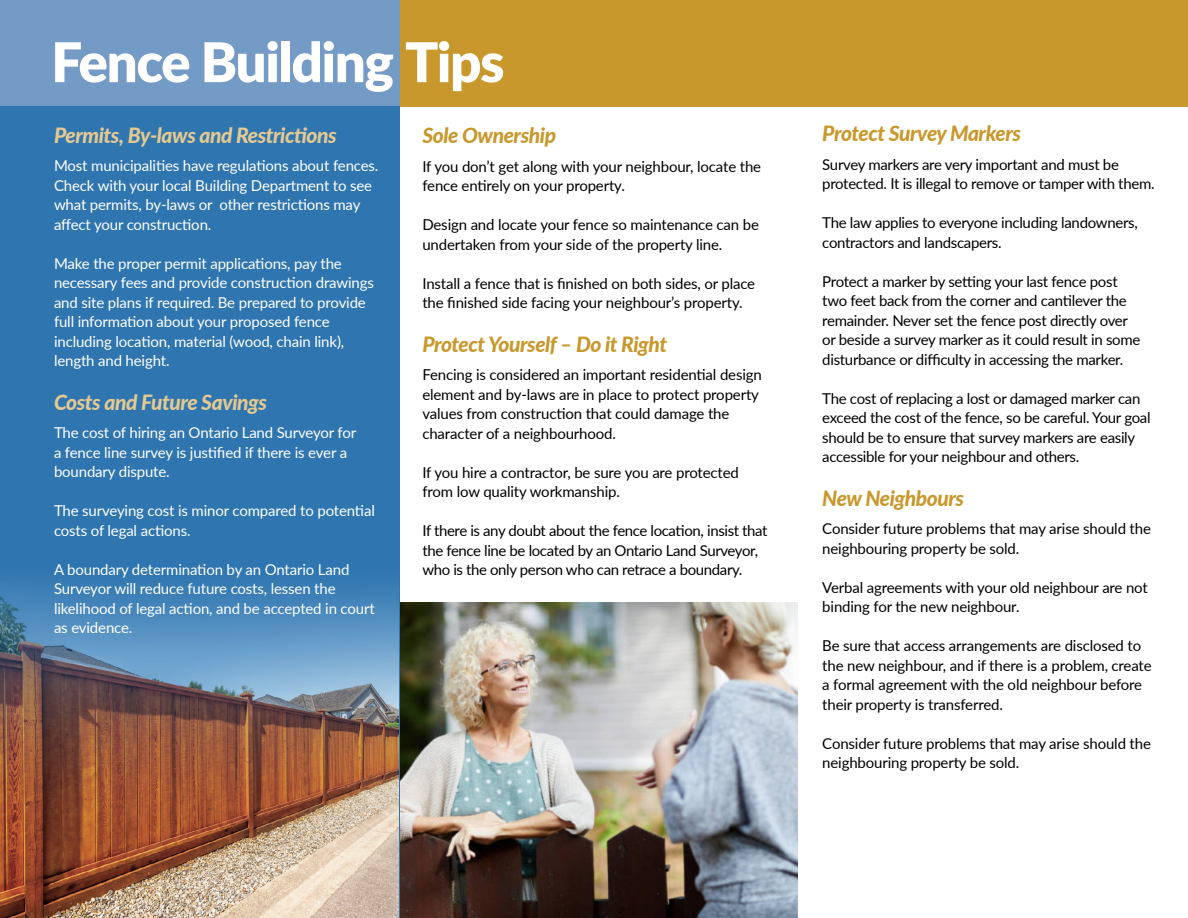
<style>
.page{position:relative;width:1188px;height:918px;background:#fff}
.page>*{position:absolute;margin:0;border:0;box-sizing:border-box;transform-origin:0 0}
.t1{font:900 54.75px "Lato";letter-spacing:-.025em;color:#fff}
.t2{font:italic 800 21px "Lato";letter-spacing:-.02em;color:#c8982c}
.t3{font:italic 800 21px "Lato";letter-spacing:-.02em;color:#e4c992}
.t4{font:15px/19.5px "Lato";letter-spacing:-.02em;color:#000}
.t5{font:15px/19.5px "Lato";letter-spacing:-.01em;color:#fff}
</style>
<div class="page">
<img style="left:400px;top:602px;width:397px;height:316px">
<div style="left:0;top:0;width:1188px;height:106px;background:#c8982c"></div>
<div style="left:0;top:0;width:400px;height:918px;background:#2f75af"></div>
<img style="left:0;top:582px;width:399px;height:336px">
<div style="left:0;top:0;width:400px;height:106px;background:#749ac6"></div>
<h1 class="t1" style="left:51px;top:21px;width:455px">Fence Building Tips</h1>
<h2 class="t2" style="left:422px;top:120px;width:135px">Sole Ownership</h2>
<p class="t4" style="left:422px;top:156px;width:340px">If you don’t get along with your neighbour, locate the fence entirely on your property.</p>
<p class="t4" style="left:422px;top:214px;width:338px">Design and locate your fence so maintenance can be undertaken from your side of the property line.</p>
<p class="t4" style="left:422px;top:273px;width:334px">Install a fence that is finished on both sides, or place the finished side facing your neighbour’s property.</p>
<h2 class="t2" style="left:422px;top:328px;width:246px">Protect Yourself – Do it Right</h2>
<p class="t4" style="left:422px;top:364px;width:341px">Fencing is considered an important residential design element and by-laws are in place to protect property values from construction that could damage the character of a neighbourhood.</p>
<p class="t4" style="left:422px;top:462px;width:318px">If you hire a contractor, be sure you are protected from low quality workmanship.</p>
<p class="t4" style="left:422px;top:520px;width:347px">If there is any doubt about the fence location, insist that the fence line be located by an Ontario Land Surveyor, who is the only person who can retrace a boundary.</p>
<h2 class="t3" style="left:54px;top:119px;width:284px">Permits, By-laws and Restrictions</h2>
<p class="t5" style="left:54px;top:155px;width:326px">Most municipalities have regulations about fences.<br>Check with your local Building Department to see what permits, by-laws or other restrictions may affect your construction.</p>
<p class="t5" style="left:54px;top:253px;width:321px">Make the proper permit applications, pay the necessary fees and provide construction drawings and site plans if required. Be prepared to provide full information about your proposed fence including location, material (wood, chain link), length and height.</p>
<h2 class="t3" style="left:54px;top:386px;width:215px">Costs and Future Savings</h2>
<p class="t5" style="left:54px;top:422px;width:304px">The cost of hiring an Ontario Land Surveyor for a fence line survey is justified if there is ever a boundary dispute.</p>
<p class="t5" style="left:54px;top:500px;width:322px">The surveying cost is minor compared to potential costs of legal actions.</p>
<p class="t5" style="left:54px;top:559px;width:322px">A boundary determination by an Ontario Land Surveyor will reduce future costs, lessen the likelihood of legal action, and be accepted in court as evidence.</p>
<h2 class="t2" style="left:822px;top:118px;width:200px">Protect Survey Markers</h2>
<p class="t4" style="left:822px;top:154px;width:334px">Survey markers are very important and must be protected. It is illegal to remove or tamper with them.</p>
<p class="t4" style="left:822px;top:213px;width:317px">The law applies to everyone including landowners, contractors and landscapers.</p>
<p class="t4" style="left:822px;top:271px;width:320px">Protect a marker by setting your last fence post two feet back from the corner and cantilever the remainder. Never set the fence post directly over or beside a survey marker as it could result in some disturbance or difficulty in accessing the marker.</p>
<p class="t4" style="left:822px;top:388px;width:330px">The cost of replacing a lost or damaged marker can exceed the cost of the fence, so be careful. Your goal should be to ensure that survey markers are easily accessible for your neighbour and others.</p>
<h2 class="t2" style="left:822px;top:483px;width:143px">New Neighbours</h2>
<p class="t4" style="left:822px;top:519px;width:330px">Consider future problems that may arise should the neighbouring property be sold.</p>
<p class="t4" style="left:822px;top:577px;width:327px">Verbal agreements with your old neighbour are not binding for the new neighbour.</p>
<p class="t4" style="left:822px;top:636px;width:331px">Be sure that access arrangements are disclosed to the new neighbour, and if there is a problem, create a formal agreement with the old neighbour before their property is transferred.</p>
<p class="t4" style="left:822px;top:733px;width:330px">Consider future problems that may arise should the neighbouring property be sold.</p>
</div>
